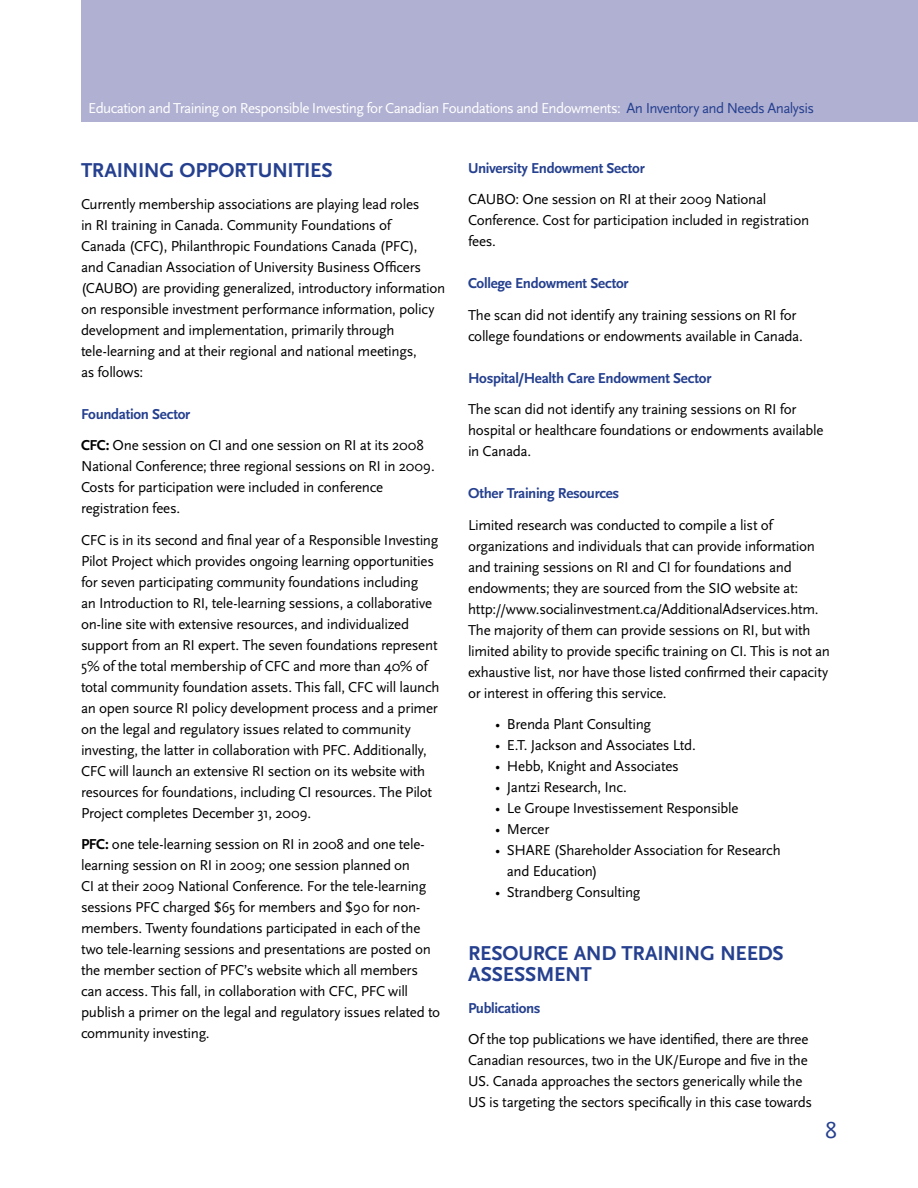
<style>
.page{position:relative;width:918px;height:1188px;background:#fff}
.page>*{position:absolute;margin:0;border:0;box-sizing:border-box;transform-origin:0 0}
.t1{font:24px "Scala Sans";color:#25408f}
.t2{font:700 21px/21px "Scala Sans";letter-spacing:-.01em;color:#25408f}
.t3{font:15px/21px "Scala Sans";letter-spacing:-.02em;color:#000}
.t4{font:700 15px "Scala Sans";letter-spacing:-.02em;color:#25408f}
.t5{font:15px "Scala Sans";letter-spacing:-.04em;color:#fff}
.s1{color:#25408f}
.s2{font-weight:700;color:#25408f}
.s3{font-weight:700}
</style>
<div class="page">
<div style="left:81px;top:0;width:837px;height:122px;background:#b0b0d2"></div>
<p class="t5" style="left:88px;top:99px;width:727px">Education and Training on Responsible Investing for Canadian Foundations and Endowments: <span class="s1">An Inventory and Needs Analysis</span></p>
<h2 class="t2" style="left:81px;top:160px;width:253px">Training Opportuniti es</h2>
<p class="t3" style="left:81px;top:193px;width:366px">Currently membership associations are playing lead roles<br>in RI training in Canada. Community Foundations of<br>Canada (CFC), Philanthropic Foundations Canada (PFC),<br>and Canadian Association of U niversity Business Officers (CAU BO) are providing generalized, introductory information on responsible investment performance information, policy development and implementation, primarily through tele-learning and at their regional and national meetings,<br>as follows:</p>
<p class="t3" style="left:81px;top:398px;width:344px;line-height:31.5px"><span class="s2">Foundation Sector<br></span><span class="s3">CFC:</span> One session on CI and one session on RI at its 2008</p>
<p class="t3" style="left:81px;top:456px;width:355px">National Conference; three regional sessions on RI in 2009.<br>Costs for participation were included in conference registration fees.</p>
<p class="t3" style="left:81px;top:529px;width:360px">CFC is in its second and final year of a Responsible Investing Pilot Project which provides ongoing learning opportunities for seven participating community foundations including<br>an Introduction to RI, tele-learning sessions, a collaborative on-line site with extensive resources, and individualized support from an RI expert. The seven foundations represent 5% of the total membership of CFC and more than 40% of total community foundation assets. This fall, CFC will launch an open source RI policy development process and a primer on the legal and regulatory issues related to community investing, the latter in collaboration with PFC. Additionally, CFC will launch an extensive RI section on its website with resources for foundations, including CI resources. The Pilot Project completes December 31, 2009.</p>
<p class="t3" style="left:81px;top:834px;width:361px"><span class="s3">PFC:</span> one tele-learning session on RI in 2008 and one tele&shy;learning session on RI in 2009; one session planned on<br>CI at their 2009 National Conference. For the tele-learning sessions PFC charged $65 for members and $90 for non&shy;members. Twenty foundations participated in each of the two tele-learning sessions and presentations are posted on the member section of PFC’s website which all members can access. This fall, in collaboration with CFC, PFC will publish a primer on the legal and regulatory issues related to community investing.</p>
<p class="t4" style="left:468px;top:159px;width:178px">University Endowment Sector</p>
<p class="t3" style="left:468px;top:189px;width:343px">CAU BO: One session on RI at their 2009 National<br>Conference. Cost for participation included in registration fees.</p>
<p class="t4" style="left:468px;top:275px;width:162px">College Endowment Sector</p>
<p class="t3" style="left:468px;top:305px;width:336px">The scan did not identify any training sessions on RI for college foundations or endowments available in Canada.</p>
<p class="t4" style="left:468px;top:369px;width:245px">H ospital/H ealth Care Endowment Sector</p>
<p class="t3" style="left:468px;top:399px;width:357px">The scan did not identify any training sessions on RI for hospital or healthcare foundations or endowments available in Canada.</p>
<p class="t4" style="left:468px;top:485px;width:153px">Other Training Resources</p>
<p class="t3" style="left:468px;top:515px;width:364px">Limited research was conducted to compile a list of organizations and individuals that can provide information and training sessions on RI and CI for foundations and endowments; they are sourced from the SIO website at: http://www.socialinvestment.ca/AdditionalAdservices.htm.<br>The majority of them can provide sessions on RI, but with limited ability to provide specific training on CI. This is not an exhaustive list, nor have those listed confirmed their capacity or interest in offering this service.</p>
<p class="t3" style="left:495px;top:714px;width:158px">• Brenda Plant Consulting</p>
<p class="t3" style="left:495px;top:735px;width:202px">• E.T. Jackson and Associates Ltd.</p>
<p class="t3" style="left:495px;top:756px;width:185px">• Hebb, Knight and Associates</p>
<p class="t3" style="left:495px;top:777px;width:133px">• Jantzi Research, Inc.</p>
<p class="t3" style="left:495px;top:798px;width:245px">• Le Groupe Investissement Responsible</p>
<p class="t3" style="left:495px;top:819px;width:56px">• Mercer</p>
<p class="t3" style="left:507px;top:840px;width:275px;text-indent:-12px">• SHARE (Shareholder Association for Research and Education)</p>
<p class="t3" style="left:495px;top:882px;width:147px">• Strandberg Consulting</p>
<h2 class="t2" style="left:468px;top:943px;width:317px">Resource and Trai ni ng N eeds<br>Assessm ent</h2>
<p class="t4" style="left:468px;top:999px;width:74px">Publications</p>
<p class="t3" style="left:468px;top:1029px;width:346px">Of the top publications we have identified, there are three Canadian resources, two in the U K/Europe and five in the US. Canada approaches the sectors generically while the U S is targeting the sectors specifically in this case towards</p>
<h1 class="t1" style="left:825px;top:1116px;width:13px">8</h1>
</div>
